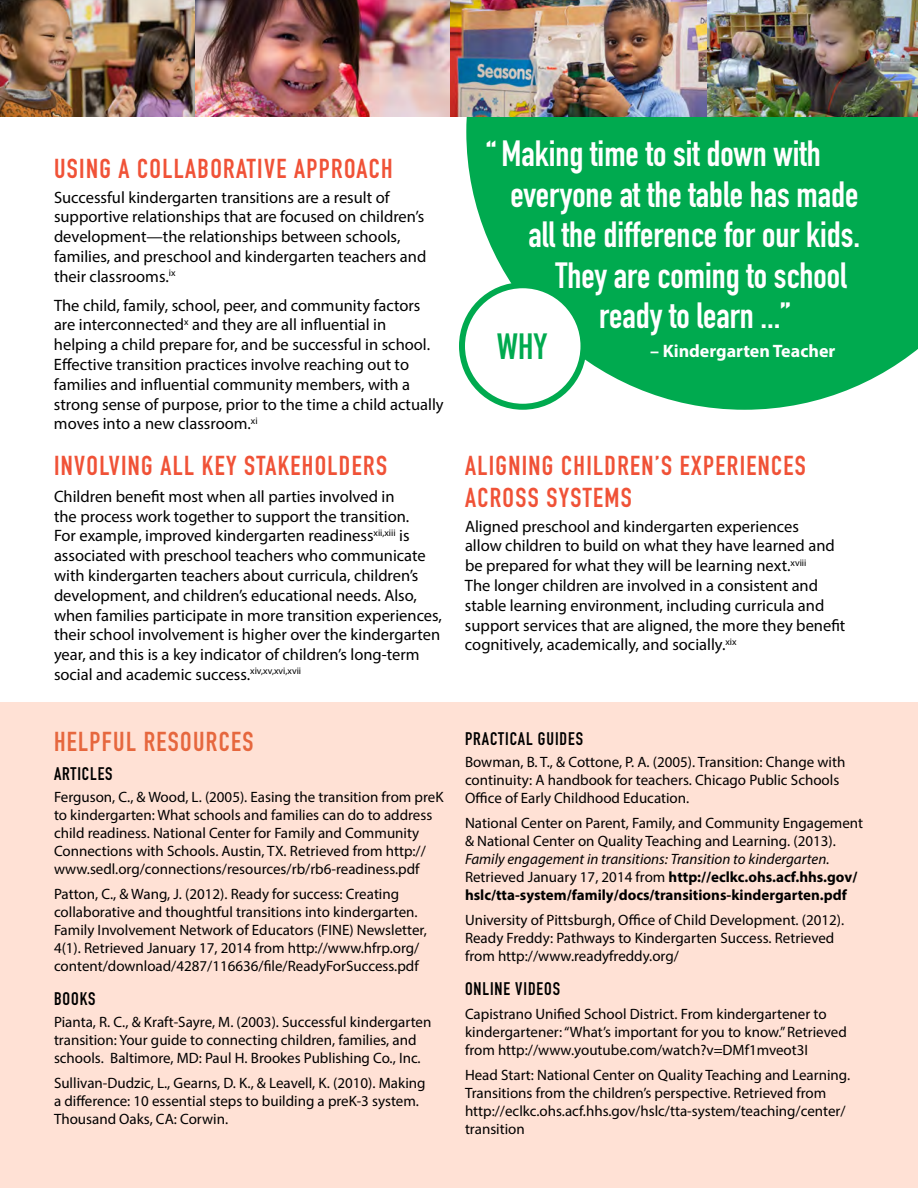
<style>
.page{position:relative;width:918px;height:1188px;background:#fff}
.page>*{position:absolute;margin:0;border:0;box-sizing:border-box;transform-origin:0 0}
.t1{font:36px "DIN Engschrift Std";color:#fff}
.t2{font:36px "DIN Engschrift Std";color:#00aa4f}
.Orange_subhead{font:27px/32.4px "DIN Engschrift Std";letter-spacing:.05em;color:#f05237}
.Orange_subhead-2{font:27px "DIN Engschrift Std";letter-spacing:.05em;color:#e6673e}
.Orange_subhead-3{font:18px "DIN Engschrift Std";letter-spacing:.05em;color:#000}
.t3{font:700 18px "Myriad Pro";color:#fff}
.body{font:18px "DIN Engschrift Std";letter-spacing:.05em;color:#000}
.Paragraph_Style_1{font:16.5px/19.8px "Myriad Pro";color:#000}
.body-2{font:15px/18px "Myriad Pro";color:#000}
.s1{font-style:italic}
.s2{font-weight:700}
</style>
<div class="page">
<div style="left:0;top:702px;width:918px;height:486px;background:#ffe1d5"></div>
<svg style="left:466px;top:117px;width:452px;height:293px;fill:#00aa4f"></svg>
<img style="left:0;top:0;width:918px;height:117px">
<div style="left:462px;top:285px;width:122px;height:122px;background:#fff;border-radius:50%"></div>
<div style="left:459px;top:282px;width:127px;height:128px;border:6px solid #00aa4f;border-radius:50%"></div>
<p class="Orange_subhead" style="left:54px;top:153px;width:340px">USING A COLLABORATIVE APPROACH</p>
<p class="Paragraph_Style_1" style="left:54px;top:187px;width:374px">Successful kindergarten transitions are a result of supportive relationships that are focused on children’s development—the relationships between schools, families, and preschool and kindergarten teachers and their classrooms.<sup>ix</sup></p>
<p class="Paragraph_Style_1" style="left:54px;top:295px;width:391px">The child, family, school, peer, and community factors are interconnected<sup>x</sup> and they are all influential in<br>helping a child prepare for, and be successful in school.<br>Effective transition practices involve reaching out to families and influential community members, with a strong sense of purpose, prior to the time a child actually moves into a new classroom.<sup>xi</sup></p>
<p class="Orange_subhead" style="left:54px;top:450px;width:334px">INVOLVING ALL KEY STAKEHOLDERS</p>
<p class="Paragraph_Style_1" style="left:54px;top:486px;width:390px">Children benefit most when all parties involved in<br>the process work together to support the transition.<br>For example, improved kindergarten readiness<sup>xii,xiii</sup> is associated with preschool teachers who communicate with kindergarten teachers about curricula, children’s development, and children’s educational needs. Also, when families participate in more transition experiences, their school involvement is higher over the kindergarten year, and this is a key indicator of children’s long-term social and academic success.<sup>xiv,xv,xvi,xvii</sup></p>
<p class="Orange_subhead-2" style="left:54px;top:726px;width:201px">HELPFUL RESOURCES</p>
<p class="Orange_subhead-3" style="left:54px;top:763px;width:60px">ARTICLES</p>
<p class="body-2" style="left:54px;top:788px;width:391px">Ferguson, C., &amp; Wood, L. (2005). Easing the transition from preK to kindergarten: What schools and families can do to address child readiness. National Center for Family and Community Connections with Schools. Austin, TX. Retrieved from http:// www.sedl.org/connections/resources/rb/rb6-readiness.pdf</p>
<p class="body-2" style="left:54px;top:885px;width:374px">Patton, C., &amp; Wang, J. (2012). Ready for success: Creating collaborative and thoughtful transitions into kindergarten.<br>Family Involvement Network of Educators (FINE) Newsletter, 4(1). Retrieved January 17, 2014 from http://www.hfrp.org/ content/download/4287/116636/file/ReadyForSuccess.pdf</p>
<p class="Orange_subhead-3" style="left:54px;top:988px;width:43px">BOOKS</p>
<p class="body-2" style="left:54px;top:1013px;width:379px">Pianta, R. C., &amp; Kraft-Sayre, M. (2003). Successful kindergarten transition: Your guide to connecting children, families, and schools. Baltimore, MD: Paul H. Brookes Publishing Co., Inc.</p>
<p class="body-2" style="left:54px;top:1074px;width:373px">Sullivan-Dudzic, L., Gearns, D. K., &amp; Leavell, K. (2010). Making a difference: 10 essential steps to building a preK-3 system.<br>Thousand Oaks, CA: Corwin.</p>
<p class="t1" style="left:486px;top:133px;width:336px">“Making time to sit down with</p>
<p class="t1" style="left:511px;top:173px;width:349px">everyone at the table has made</p>
<p class="t1" style="left:529px;top:214px;width:333px">all the difference for our kids.</p>
<p class="t1" style="left:556px;top:254px;width:293px">They are coming to school</p>
<p class="t1" style="left:599px;top:295px;width:193px">ready to learn ...”</p>
<p class="t3" style="left:650px;top:340px;width:187px">– Kindergarten Teacher</p>
<p class="t2" style="left:497px;top:325px;width:52px">WHY</p>
<p class="Orange_subhead" style="left:465px;top:449px;width:342px">ALIGNING CHILDREN’S EXPERIENCES<br>ACROSS SYSTEMS</p>
<p class="Paragraph_Style_1" style="left:465px;top:516px;width:382px">Aligned preschool and kindergarten experiences<br>allow children to build on what they have learned and be prepared for what they will be learning next.<sup>xviii<br></sup>The longer children are involved in a consistent and stable learning environment, including curricula and support services that are aligned, the more they benefit cognitively, academically, and socially.<sup>xix</sup></p>
<p class="Orange_subhead-3" style="left:465px;top:728px;width:120px">PRACTICAL GUIDES</p>
<p class="body-2" style="left:465px;top:753px;width:382px">Bowman, B. T., &amp; Cottone, P. A. (2005). Transition: Change with continuity: A handbook for teachers. Chicago Public Schools<br>Office of Early Childhood Education.</p>
<p class="body-2" style="left:465px;top:814px;width:400px">National Center on Parent, Family, and Community Engagement &amp; National Center on Quality Teaching and Learning. (2013).<br><span class="s1">Family engagement in transitions: Transition to kindergarten.<br></span>Retrieved January 17, 2014 from <span class="s2">http://eclkc.ohs.acf.hhs.gov/ hslc/tta-system/family/docs/transitions-kindergarten.pdf</span></p>
<p class="body-2" style="left:465px;top:911px;width:381px">University of Pittsburgh, Office of Child Development. (2012).<br>Ready Freddy: Pathways to Kindergarten Success. Retrieved from http://www.readyfreddy.org/</p>
<p class="body" style="left:465px;top:978px;width:97px">ONLINE VIDEOS</p>
<p class="body-2" style="left:465px;top:1005px;width:383px">Capistrano Unified School District. From kindergartener to kindergartener: “What’s important for you to know.” Retrieved from http://www.youtube.com/watch?v=DMf1mveot3I</p>
<p class="body-2" style="left:465px;top:1066px;width:387px">Head Start: National Center on Quality Teaching and Learning.<br>Transitions from the children’s perspective. Retrieved from http://eclkc.ohs.acf.hhs.gov/hslc/tta-system/teaching/center/ transition</p>
</div>
